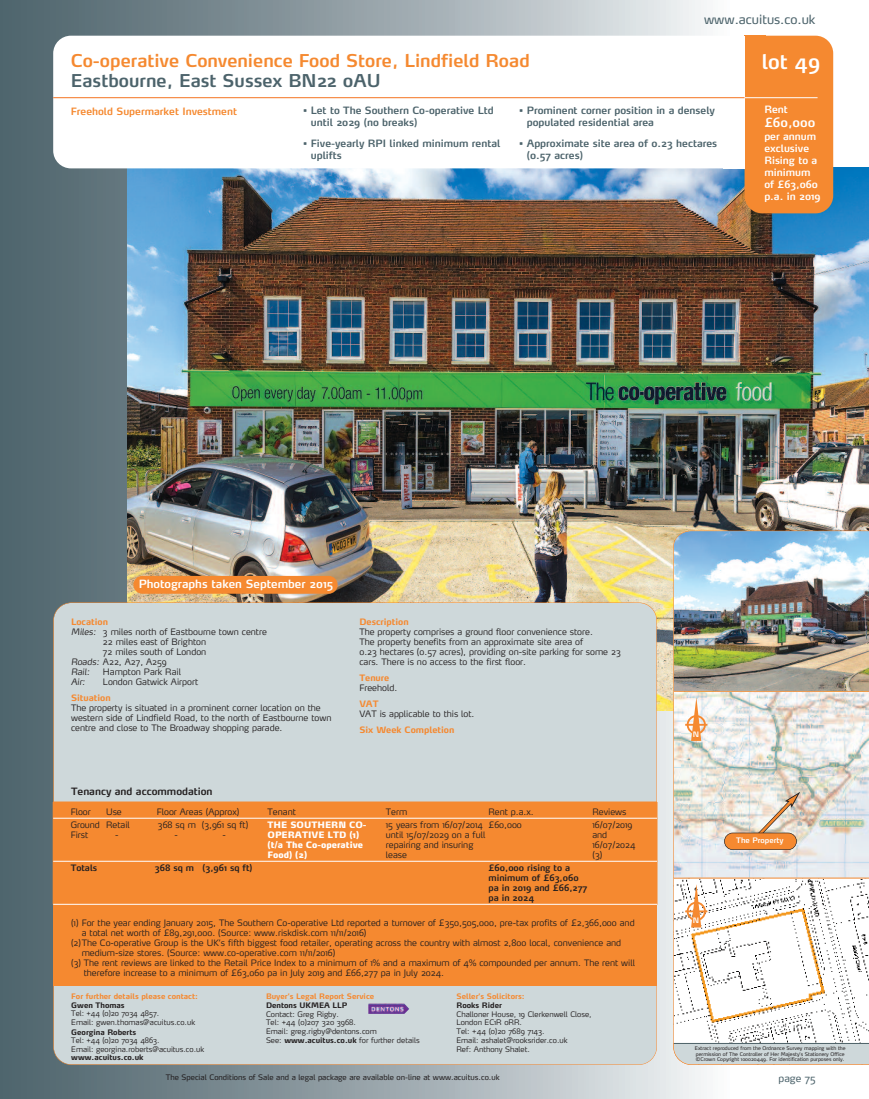
<style>
.page{position:relative;width:869px;height:1099px;background:#fff}
.page>*{position:absolute;margin:0;border:0;box-sizing:border-box;transform-origin:0 0}
.t1{font:600 20px "Max";color:#fff}
.t2{font:600 17.5px "Max";color:#f58930}
.t3{font:600 17.5px "Max";color:#4c636b}
.t4{font:12.5px "Max";color:#4c636b}
.t5{font:600 12.5px "Max";color:#fff}
.t6{font:600 11.25px "Max";color:#fff}
.t7{font:600 10px/11.2px "Max";color:#4c636b}
.t8{font:600 10px/12px "Max";color:#fff}
.t9{font:600 10px "Max";color:#f58930}
.t10{font:600 10px "Max";color:#231f20}
.t11{font:10px "Max";color:#4c636b}
.t12{font:300 8.75px/10px "Max";color:#231f20}
.t13{font:600 8.75px/10px "Max";color:#231f20}
.t14{font:900 8.75px/10px "Max";color:#fff}
.t15{font:700 8.75px "Max";color:#f58930}
.t16{font:italic 300 8.75px "Max";color:#231f20}
.t17{font:300 7.5px/8.8px "Max";color:#231f20}
.t18{font:7.5px "Max";color:#231f20}
.t19{font:700 7.5px "Max";color:#f58930}
.t20{font:700 7.5px "Max";color:#231f20}
.t21{font:600 7.5px "Max";color:#fff}
.t22{font:600 7.38px "Max";color:#fff}
.t23{font:5px/5.6px "Max";color:#231f20}
.s1{font-style:italic}
.s2{font-weight:700}
</style>
<div class="page">
<div style="left:0;top:0;width:733px;height:1098px;background:linear-gradient(to right,#485d66,#f2f1f1)"></div>
<img style="left:128px;top:168px;width:740px;height:542px">
<div style="left:744px;top:36px;width:88px;height:177px;background:#f58930;border-radius:18px"></div>
<div style="left:744px;top:36px;width:21px;height:14px;background:#f58930"></div>
<div style="left:53px;top:36px;width:691px;height:132px;background:#fff;border-radius:18px"></div>
<hr style="left:735px;top:97px;width:82px;height:1px;background:#fff">
<div style="left:722px;top:36px;width:22px;height:132px;background:#fff"></div>
<hr style="left:53px;top:97px;width:691px;height:1px;background:#f47321">
<div style="left:133px;top:576px;width:204px;height:17px;background:#f58930;border-radius:9px"></div>
<div style="left:54px;top:603px;width:602px;height:461px;background:#ced8da;border-radius:18px"></div>
<div style="left:53px;top:842px;width:603px;height:143px;background:#f58930"></div>
<img style="left:368px;top:1003px;width:41px;height:10px">
<div style="left:53px;top:802px;width:52px;height:16px;background:#f58930"></div>
<div style="left:105px;top:802px;width:29px;height:16px;background:#f58930"></div>
<div style="left:134px;top:802px;width:132px;height:16px;background:#f58930"></div>
<div style="left:266px;top:802px;width:118px;height:16px;background:#f58930"></div>
<div style="left:384px;top:802px;width:103px;height:16px;background:#f58930"></div>
<div style="left:487px;top:802px;width:104px;height:16px;background:#f58930"></div>
<div style="left:591px;top:802px;width:65px;height:16px;background:#f58930"></div>
<div style="left:53px;top:818px;width:52px;height:43px;background:#f58930"></div>
<div style="left:105px;top:818px;width:29px;height:43px;background:#f58930"></div>
<div style="left:134px;top:818px;width:132px;height:43px;background:#f58930"></div>
<div style="left:266px;top:818px;width:118px;height:43px;background:#f58930"></div>
<div style="left:384px;top:818px;width:103px;height:43px;background:#f58930"></div>
<div style="left:487px;top:818px;width:104px;height:43px;background:#f58930"></div>
<div style="left:591px;top:818px;width:65px;height:43px;background:#f58930"></div>
<hr style="left:656px;top:802px;width:1px;height:102px;background:#f58930">
<hr style="left:53px;top:801px;width:603px;height:1px;background:#f58930">
<hr style="left:53px;top:818px;width:603px;height:1px;background:#fff">
<hr style="left:53px;top:861px;width:603px;height:1px;background:#fff">
<hr style="left:53px;top:904px;width:603px;height:1px;background:#fff">
<img style="left:673px;top:530px;width:196px;height:534px">
<div style="left:724px;top:833px;width:72px;height:16px;background:#f58930;border-radius:8px"></div>
<div style="left:723px;top:832px;width:73px;height:18px;border:1px solid #231f20;border-radius:9px"></div>
<h3 class="t4" style="left:703px;top:15px;width:113px">www.acuitus.co.uk</h3>
<h2 class="t2" style="left:71px;top:54px;width:460px">Co-operative Convenience Food Store, Lindfield Road</h2>
<h2 class="t3" style="left:71px;top:74px;width:311px">Eastbourne, East Sussex BN22 0AU</h2>
<p class="t9" style="left:71px;top:107px;width:168px">Freehold Supermarket Investment</p>
<p class="t7" style="left:310px;top:106px;width:184px;text-indent:-7px">• Let to The Southern Co-operative Ltd until 2029 (no breaks)</p>
<p class="t7" style="left:310px;top:139px;width:191px;text-indent:-7px">• Five-yearly RPI linked minimum rental uplifts</p>
<p class="t7" style="left:526px;top:106px;width:189px;text-indent:-8px">• Prominent corner position in a densely populated residential area</p>
<p class="t7" style="left:526px;top:139px;width:192px;text-indent:-8px">• Approximate site area of 0.23 hectares (0.57 acres)</p>
<h1 class="t1" style="left:761px;top:54px;width:60px">lot 49</h1>
<p class="t8" style="left:764px;top:105px;width:25px">Rent</p>
<h3 class="t5" style="left:764px;top:118px;width:53px">£60,000</h3>
<p class="t8" style="left:764px;top:132px;width:58px">per annum exclusive<br>Rising to a minimum of £63,060 p.a. in 2019</p>
<p class="t6" style="left:139px;top:579px;width:196px">Photographs taken September 2015</p>
<p class="t15" style="left:71px;top:618px;width:38px">Location</p>
<p class="t12" style="left:71px;top:627px;width:197px"><span class="s1">Miles:</span> 3 miles north of Eastbourne town centre</p>
<p class="t12" style="left:103px;top:637px;width:105px">22 miles east of Brighton</p>
<p class="t12" style="left:103px;top:647px;width:105px">72 miles south of London</p>
<p class="t12" style="left:71px;top:657px;width:97px"><span class="s1">Roads:</span> A22, A27, A259</p>
<p class="t16" style="left:71px;top:668px;width:20px">Rail:</p>
<p class="t12" style="left:103px;top:667px;width:79px">Hampton Park Rail</p>
<p class="t16" style="left:71px;top:678px;width:16px">Air:</p>
<p class="t12" style="left:103px;top:677px;width:97px">London Gatwick Airport</p>
<p class="t15" style="left:71px;top:694px;width:41px">Situation</p>
<p class="t12" style="left:71px;top:703px;width:262px">The property is situated in a prominent corner location on the western side of Lindfield Road, to the north of Eastbourne town centre and close to The Broadway shopping parade.</p>
<p class="t10" style="left:71px;top:788px;width:143px">Tenancy and accommodation</p>
<p class="t15" style="left:359px;top:618px;width:51px">Description</p>
<p class="t12" style="left:359px;top:627px;width:263px">The property comprises a ground floor convenience store.<br>The property benefits from an approximate site area of<br>0.23 hectares (0.57 acres), providing on-site parking for some 23 cars. There is no access to the first floor.</p>
<p class="t15" style="left:359px;top:674px;width:31px">Tenure</p>
<p class="t12" style="left:359px;top:683px;width:39px">Freehold.</p>
<p class="t15" style="left:359px;top:700px;width:21px">VAT</p>
<p class="t12" style="left:359px;top:709px;width:117px">VAT is applicable to this lot.</p>
<p class="t15" style="left:359px;top:726px;width:96px">Six Week Completion</p>
<p class="t12" style="left:71px;top:807px;width:22px">Floor</p>
<p class="t12" style="left:106px;top:807px;width:17px">Use</p>
<p class="t12" style="left:157px;top:807px;width:84px">Floor Areas (Approx)</p>
<p class="t12" style="left:267px;top:807px;width:30px">Tenant</p>
<p class="t12" style="left:385px;top:807px;width:23px">Term</p>
<p class="t12" style="left:488px;top:807px;width:47px">Rent p.a.x.</p>
<p class="t12" style="left:592px;top:807px;width:35px">Reviews</p>
<p class="t12" style="left:71px;top:820px;width:31px">Ground<br>First</p>
<p class="t12" style="left:106px;top:820px;width:25px;text-align:center">Retail -</p>
<p class="t12" style="left:174px;top:820px;width:75px;text-indent:-16px">368 sq m (3,961 sq ft) -</p>
<p class="t12" style="left:222px;top:830px;width:5px">-</p>
<p class="t14" style="left:267px;top:820px;width:100px">THE SOUTHERN CO-<br>OPERATIVE LTD (1) (t/a The Co-operative<br>Food) (2)</p>
<p class="t12" style="left:385px;top:820px;width:101px">15 years from 16/07/2014 until 15/07/2029 on a full repairing and insuring lease</p>
<p class="t12" style="left:488px;top:820px;width:35px">£60,000</p>
<p class="t12" style="left:592px;top:820px;width:45px">16/07/2019 and<br>16/07/2024 (3)</p>
<p class="t13" style="left:71px;top:863px;width:28px">Totals</p>
<p class="t13" style="left:155px;top:863px;width:99px">368 sq m (3,961 sq ft)</p>
<p class="t13" style="left:488px;top:863px;width:100px">£60,000 rising to a minimum of £63,060 pa in 2019 and £66,277 pa in 2024</p>
<p class="t22" style="left:692px;top:731px;width:8px">N</p>
<p class="t21" style="left:735px;top:837px;width:49px">The Property</p>
<p class="t12" style="left:71px;top:918px;width:565px">(1) For the year ending January 2015, The Southern Co-operative Ltd reported a turnover of £350,505,000, pre-tax profits of £2,366,000 and</p>
<p class="t12" style="left:82px;top:928px;width:286px">a total net worth of £89,291,000. (Source: www.riskdisk.com 11/11/2016)</p>
<p class="t12" style="left:71px;top:938px;width:551px">(2)The Co-operative Group is the UK’s fifth biggest food retailer, operating across the country with almost 2,800 local, convenience and</p>
<p class="t12" style="left:82px;top:948px;width:255px">medium-size stores. (Source: www.co-operative.com 11/11/2016)</p>
<p class="t12" style="left:71px;top:958px;width:565px">(3) The rent reviews are linked to the Retail Price Index to a minimum of 1% and a maximum of 4% compounded per annum. The rent will</p>
<p class="t12" style="left:84px;top:968px;width:361px">therefore increase to a minimum of £63,060 pa in July 2019 and £66,277 pa in July 2024.</p>
<p class="t19" style="left:266px;top:993px;width:110px">Buyer’s Legal Report Service</p>
<p class="t20" style="left:266px;top:1002px;width:83px">Dentons UKMEA LLP</p>
<p class="t17" style="left:266px;top:1010px;width:155px">Contact: Greg Rigby.<br>Tel: +44 (0)207 320 3968.<br>Email: greg.rigby@dentons.com<br>See: <span class="s2">www.acuitus.co.uk</span> for further details</p>
<p class="t19" style="left:456px;top:993px;width:69px">Seller’s Solicitors:</p>
<p class="t20" style="left:456px;top:1002px;width:47px">Rooks Rider</p>
<p class="t17" style="left:456px;top:1010px;width:137px">Challoner House, 19 Clerkenwell Close,<br>London EC1R 0RR.<br>Tel: +44 (0)20 7689 7143.<br>Email: ashalet@rooksrider.co.uk<br>Ref: Anthony Shalet.</p>
<p class="t19" style="left:71px;top:993px;width:128px">For further details please contact:</p>
<p class="t20" style="left:71px;top:1002px;width:55px">Gwen Thomas</p>
<p class="t17" style="left:71px;top:1009px;width:125px">Tel: +44 (0)20 7034 4857.<br>Email: gwen.thomas@acuitus.co.uk</p>
<p class="t20" style="left:71px;top:1029px;width:66px">Georgina Roberts</p>
<p class="t17" style="left:71px;top:1036px;width:134px">Tel: +44 (0)20 7034 4863.<br>Email: georgina.roberts@acuitus.co.uk</p>
<p class="t20" style="left:71px;top:1054px;width:74px">www.acuitus.co.uk</p>
<p class="t18" style="left:166px;top:1073px;width:335px">The Special Conditions of Sale and a legal package are available on-line at www.acuitus.co.uk</p>
<p class="t22" style="left:692px;top:917px;width:8px">N</p>
<p class="t23" style="left:694px;top:1045px;width:152px">Extract reproduced from the Ordnance Survey mapping with the permission of The Controller of Her Majesty’s Stationery Office ©Crown Copyright 100020449. For identification purposes only.</p>
<p class="t11" style="left:778px;top:1074px;width:38px">page 75</p>
</div>
